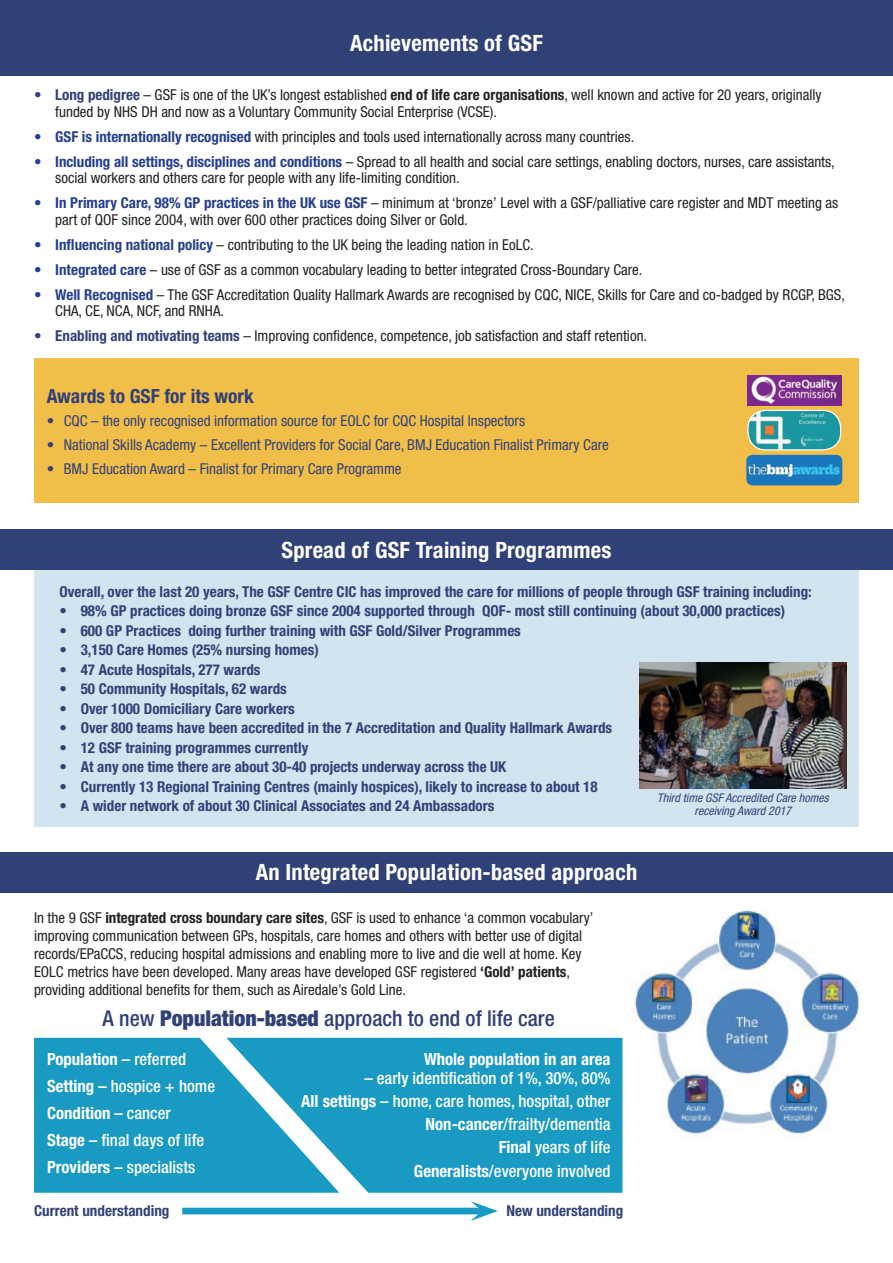
<style>
.page{position:relative;width:893px;height:1263px;background:#fff}
.page>*{position:absolute;margin:0;border:0;box-sizing:border-box;transform-origin:0 0}
.t1{font:700 condensed 22.5px "Helvetica Neue";letter-spacing:.01em;color:#fff}
.t2{font:500 condensed 21.9px "Helvetica Neue";color:#304178}
.t3{font:700 condensed 19.5px "Helvetica Neue";color:#304178}
.t4{font:500 condensed 16.8px/26.8px "Helvetica Neue";color:#fff}
.t5{font:700 condensed 16.8px "Helvetica Neue";color:#fff}
.t6{font:700 condensed 15.15px "Helvetica Neue";color:#304178}
.t7{font:condensed 15px/16.5px "Helvetica Neue";color:#231f20}
.t8{font:700 condensed 15px "Helvetica Neue";color:#304178}
.t9{font:condensed 15px "Helvetica Neue";color:#304178}
.t10{font:italic condensed 12px/13.5px "Helvetica Neue";color:#304178;text-align:center}
.s1{font-weight:700;color:#304178}
.s2{font-weight:700}
.s3{font-weight:700;color:#253f8e}
.s4{font-weight:900}
</style>
<div class="page">
<div style="left:34px;top:1038px;width:192px;height:155px;background:#199ac2"></div>
<svg style="left:226px;top:1038px;width:397px;height:155px;background:#28a0c6"></svg>
<div style="left:0;top:0;width:893px;height:75px;background:#304178"></div>
<div style="left:34px;top:358px;width:825px;height:145px;background:#f2be4a"></div>
<div style="left:0;top:529px;width:893px;height:41px;background:#304178"></div>
<div style="left:34px;top:570px;width:825px;height:256px;background:#d2e4ef"></div>
<div style="left:0;top:852px;width:893px;height:41px;background:#304178"></div>
<div style="left:182px;top:1208px;width:300px;height:6px;background:#199ac2"></div>
<svg style="left:471px;top:1201px;width:27px;height:20px"></svg>
<img style="left:748px;top:410px;width:93px;height:39px">
<div style="left:747px;top:410px;width:94px;height:41px;border:1px solid #fff;border-radius:18px"></div>
<img style="left:635px;top:910px;width:224px;height:224px">
<img style="left:747px;top:376px;width:94px;height:30px">
<img style="left:746px;top:455px;width:96px;height:30px">
<img style="left:640px;top:662px;width:206px;height:127px">
<h1 class="t1" style="left:350px;top:30px;width:194px">Achievements of GSF</h1>
<p class="t7" style="left:55px;top:86px;width:768px;text-indent:-21px"><span class="s1">• Long pedigree</span> – GSF is one of the UK’s longest established <span class="s2">end of life care organisations</span>, well known and active for 20 years, originally funded by NHS DH and now as a Voluntary Community Social Enterprise (VCSE).</p>
<p class="t7" style="left:34px;top:128px;width:602px"><span class="s3">• GSF is internationally recognised</span> with principles and tools used internationally across many countries.</p>
<p class="t7" style="left:55px;top:153px;width:781px;text-indent:-21px"><span class="s3">• Including all settings, disciplines and conditions</span> – Spread to all health and social care settings, enabling doctors, nurses, care assistants, social workers and others care for people with any life-limiting condition.</p>
<p class="t7" style="left:55px;top:194px;width:785px;text-indent:-21px"><span class="s3">• In Primary Care, 98% GP practices in the UK use GSF</span> – minimum at ‘bronze’ Level with a GSF/palliative care register and MDT meeting as part of QOF since 2004, with over 600 other practices doing Silver or Gold.</p>
<p class="t7" style="left:34px;top:236px;width:501px"><span class="s3">• Influencing national policy</span> – contributing to the UK being the leading nation in EoLC.</p>
<p class="t7" style="left:34px;top:261px;width:610px"><span class="s3">• Integrated care</span> – use of GSF as a common vocabulary leading to better integrated Cross-Boundary Care.</p>
<p class="t7" style="left:55px;top:286px;width:791px;text-indent:-21px"><span class="s3">• Well Recognised</span> – The GSF Accreditation Quality Hallmark Awards are recognised by CQC, NICE, Skills for Care and co-badged by RCGP, BGS,<br>CHA, CE, NCA, NCF, and RNHA.</p>
<p class="t7" style="left:34px;top:327px;width:615px"><span class="s1">• Enabling and motivating teams</span> – Improving confidence, competence, job satisfaction and staff retention.</p>
<h3 class="t3" style="left:47px;top:384px;width:209px">Awards to GSF for its work</h3>
<p class="t9" style="left:47px;top:412px;width:480px"><span class="s2">•</span> CQC – the only recognised information source for EOLC for CQC Hospital Inspectors</p>
<p class="t9" style="left:47px;top:436px;width:563px">• National Skills Academy – Excellent Providers for Social Care, BMJ Education Finalist Primary Care</p>
<p class="t9" style="left:47px;top:460px;width:356px">• BMJ Education Award – Finalist for Primary Care Programme</p>
<h1 class="t1" style="left:282px;top:536px;width:331px">Spread of GSF Training Programmes</h1>
<p class="t8" style="left:60px;top:582px;width:754px">Overall, over the last 20 years, The GSF Centre CIC has improved the care for millions of people through GSF training including:</p>
<p class="t8" style="left:60px;top:602px;width:727px">• 98% GP practices doing bronze GSF since 2004 supported through QOF- most still continuing (about 30,000 practices)</p>
<p class="t8" style="left:60px;top:621px;width:463px">• 600 GP Practices doing further training with GSF Gold/Silver Programmes</p>
<p class="t8" style="left:60px;top:641px;width:261px">• 3,150 Care Homes (25% nursing homes)</p>
<p class="t8" style="left:60px;top:660px;width:203px">• 47 Acute Hospitals, 277 wards</p>
<p class="t8" style="left:60px;top:680px;width:229px">• 50 Community Hospitals, 62 wards</p>
<p class="t8" style="left:60px;top:699px;width:237px">• Over 1000 Domiciliary Care workers</p>
<p class="t8" style="left:60px;top:719px;width:554px">• Over 800 teams have been accredited in the 7 Accreditation and Quality Hallmark Awards</p>
<p class="t8" style="left:60px;top:738px;width:250px">• 12 GSF training programmes currently</p>
<p class="t8" style="left:60px;top:758px;width:448px">• At any one time there are about 30-40 projects underway across the UK</p>
<p class="t8" style="left:60px;top:777px;width:540px">• Currently 13 Regional Training Centres (mainly hospices), likely to increase to about 18</p>
<p class="t8" style="left:60px;top:797px;width:436px">• A wider network of about 30 Clinical Associates and 24 Ambassadors</p>
<p class="t10" style="left:657px;top:791px;width:173px">Third time GSF Accredited Care homes receiving Award 2017</p>
<h1 class="t1" style="left:256px;top:859px;width:383px">An Integrated Population-based approach</h1>
<p class="t7" style="left:34px;top:908px;width:561px;line-height:18px">In the 9 GSF <span class="s2">integrated cross boundary care sites</span>, GSF is used to enhance ‘a common vocabulary’ improving communication between GPs, hospitals, care homes and others with better use of digital records/EPaCCS, reducing hospital admissions and enabling more to live and die well at home. Key EOLC metrics have been developed. Many areas have developed GSF registered <span class="s2">‘Gold’ patients</span>, providing additional benefits for them, such as Airedale’s Gold Line.</p>
<h2 class="t2" style="left:103px;top:1005px;width:454px">A new <span class="s4">Population-based</span> approach to end of life care</h2>
<p class="t4" style="left:47px;top:1046px;width:170px"><span class="s2">Population</span> – referred<br><span class="s2">Setting</span> – hospice + home<br><span class="s2">Condition</span> – cancer<br><span class="s2">Stage</span> – final days of life<br><span class="s2">Providers</span> – specialists</p>
<p class="t5" style="left:424px;top:1049px;width:188px">Whole population in an area</p>
<p class="t4" style="left:301px;top:1066px;width:311px;line-height:23.2px;text-align:right">– early identification of 1%, 30%, 80%<br><span class="s2">All settings</span> – home, care homes, hospital, other <span class="s2">Non-cancer</span>/frailty/dementia<br><span class="s2">Final</span> years of life<br><span class="s2">Generalists</span>/everyone involved</p>
<p class="t6" style="left:34px;top:1201px;width:137px">Current understanding</p>
<p class="t6" style="left:506px;top:1201px;width:118px">New understanding</p>
</div>
